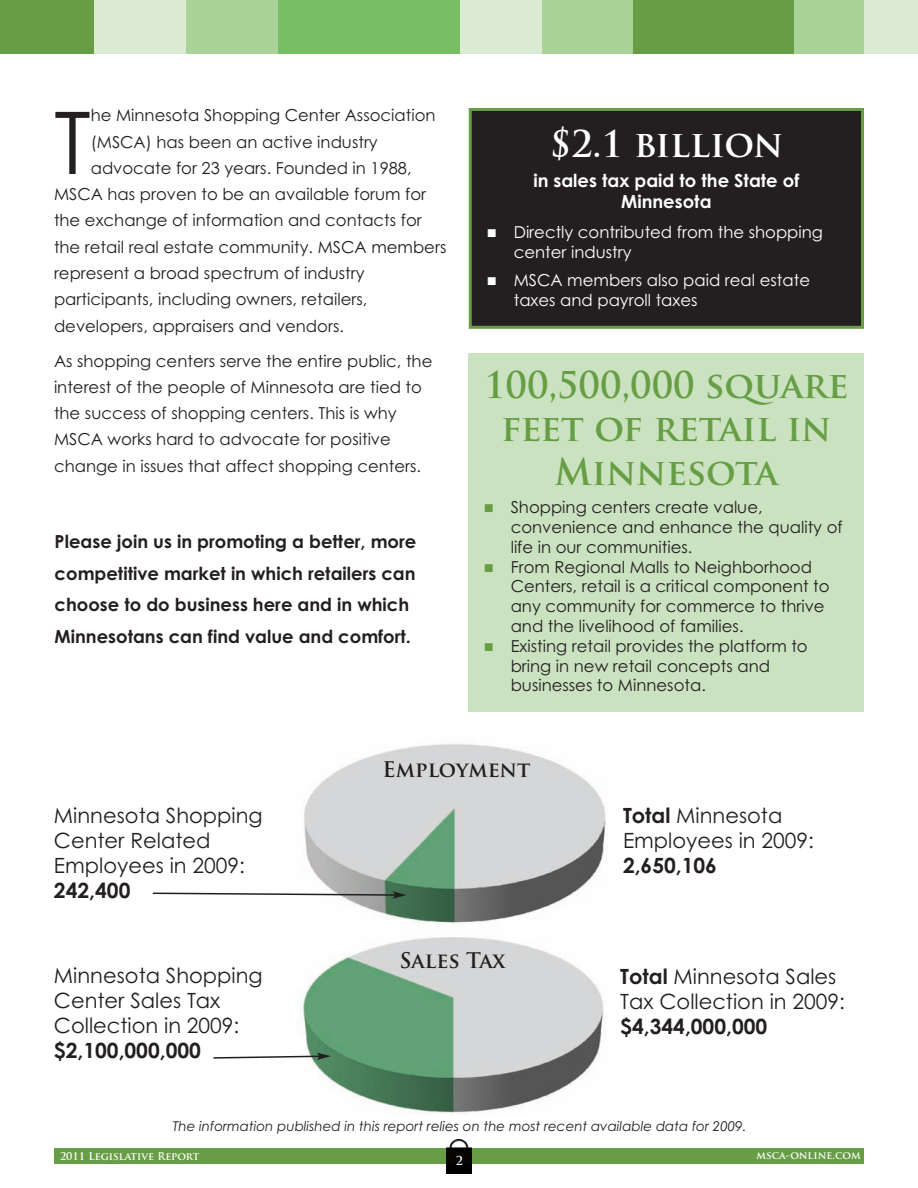
<style>
.page{position:relative;width:918px;height:1188px;background:#fff}
.page>*{position:absolute;margin:0;border:0;box-sizing:border-box;transform-origin:0 0}
.t1{font:86.55px "Century Gothic";color:#231f20}
.t2{font:700 36px/43.2px "Trajan Pro";letter-spacing:-.005em;color:#679e45;text-align:center}
.t3{font:700 36px "Trajan Pro";letter-spacing:-.005em;color:#fff}
.t4{font:21px/25.2px "Century Gothic";color:#231f20}
.t5{font:700 21px "Century Gothic";color:#231f20}
.t6{font:700 21px "Trajan Pro";color:#231f20}
.t7{font:700 18px/31.5px "Century Gothic";color:#231f20}
.t8{font:700 18px/21.6px "Century Gothic";color:#fff;text-align:center}
.t9{font:16.5px/19.8px "Century Gothic";color:#231f20}
.t10{font:16.5px/19.8px "Century Gothic";color:#fff}
.t11{font:italic 13.5px "Century Gothic";color:#231f20}
.t12{font:700 12px "Trajan Pro";color:#fff}
.t13{font:700 10.5px "Trajan Pro";color:#fff}
.s1{font-weight:700}
</style>
<div class="page">
<img style="left:304px;top:744px;width:303px;height:181px">
<div style="left:54px;top:1148px;width:810px;height:15px;background:#679e45"></div>
<img style="left:446px;top:1140px;width:26px;height:33px">
<div style="left:93px;top:0;width:94px;height:54px;background:#daead3"></div>
<div style="left:0;top:0;width:94px;height:54px;background:#679e45"></div>
<div style="left:186px;top:0;width:92px;height:54px;background:#aad39a"></div>
<div style="left:278px;top:0;width:183px;height:54px;background:#77be65"></div>
<div style="left:460px;top:0;width:83px;height:54px;background:#daead3"></div>
<div style="left:542px;top:0;width:92px;height:54px;background:#aad39a"></div>
<div style="left:634px;top:0;width:160px;height:54px;background:#679e45"></div>
<div style="left:794px;top:0;width:73px;height:54px;background:#aad39a"></div>
<div style="left:864px;top:0;width:54px;height:54px;background:#daead3"></div>
<div style="left:469px;top:353px;width:395px;height:359px;background:#cae2c0"></div>
<img style="left:301px;top:937px;width:304px;height:176px">
<div style="left:472px;top:111px;width:389px;height:215px;background:#231f20"></div>
<div style="left:469px;top:108px;width:395px;height:221px;border:3px solid #679e45"></div>
<svg style="left:152px;top:891px;width:255px;height:8px"></svg>
<svg style="left:213px;top:1053px;width:118px;height:7px"></svg>
<h1 class="t1" style="left:54px;top:94px;width:38px">T</h1>
<p class="t9" style="left:91px;top:106px;width:346px">he Minnesota Shopping Center Association</p>
<p class="t9" style="left:91px;top:132px;width:289px">(MSCA) has been an active industry</p>
<p class="t9" style="left:91px;top:158px;width:322px">advocate for 23 years. Founded in 1988,</p>
<p class="t9" style="left:54px;top:185px;width:374px">MSCA has proven to be an available forum for</p>
<p class="t9" style="left:54px;top:211px;width:369px">the exchange of information and contacts for</p>
<p class="t9" style="left:54px;top:237px;width:394px">the retail real estate community. MSCA members</p>
<p class="t9" style="left:54px;top:263px;width:312px">represent a broad spectrum of industry</p>
<p class="t9" style="left:54px;top:290px;width:315px">participants, including owners, retailers,</p>
<p class="t9" style="left:54px;top:316px;width:292px">developers, appraisers and vendors.</p>
<p class="t9" style="left:54px;top:348px;width:380px;line-height:26.2px">As shopping centers serve the entire public, the interest of the people of Minnesota are tied to the success of shopping centers. This is why MSCA works hard to advocate for positive change in issues that affect shopping centers.</p>
<p class="t7" style="left:55px;top:526px;width:363px">Please join us in promoting a better, more competitive market in which retailers can choose to do business here and in which Minnesotans can find value and comfort.</p>
<h2 class="t3" style="left:549px;top:130px;width:235px">$2.1 billion</h2>
<p class="t8" style="left:533px;top:170px;width:268px">in sales tax paid to the State of<br>Minnesota</p>
<p class="t10" style="left:514px;top:222px;width:311px">Directly contributed from the shopping center industry</p>
<p class="t10" style="left:514px;top:271px;width:298px">MSCA members also paid real estate taxes and payroll taxes</p>
<h2 class="t2" style="left:484px;top:368px;width:366px">100,500,000 square feet of retail in<br>Minnesota</h2>
<p class="t9" style="left:511px;top:498px;width:334px">Shopping centers create value, convenience and enhance the quality of life in our communities.<br>From Regional Malls to Neighborhood Centers, retail is a critical component to any community for commerce to thrive and the livelihood of families.<br>Existing retail provides the platform to bring in new retail concepts and businesses to Minnesota.</p>
<p class="t4" style="left:54px;top:803px;width:210px">Minnesota Shopping<br>Center Related<br>Employees in 2009:</p>
<p class="t5" style="left:54px;top:879px;width:78px">242,400</p>
<p class="t4" style="left:54px;top:963px;width:210px">Minnesota Shopping<br>Center Sales Tax<br>Collection in 2009:</p>
<p class="t5" style="left:54px;top:1039px;width:148px">$2,100,000,000</p>
<p class="t6" style="left:383px;top:761px;width:149px">Employment</p>
<p class="t6" style="left:399px;top:952px;width:108px">Sales Tax</p>
<p class="t4" style="left:623px;top:803px;width:192px"><span class="s1">Total</span> Minnesota<br>Employees in 2009:</p>
<p class="t5" style="left:623px;top:854px;width:96px">2,650,106</p>
<p class="t4" style="left:620px;top:964px;width:226px"><span class="s1">Total</span> Minnesota Sales<br>Tax Collection in 2009:</p>
<p class="t5" style="left:620px;top:1015px;width:148px">$4,344,000,000</p>
<p class="t11" style="left:173px;top:1118px;width:575px">The information published in this report relies on the most recent available data for 2009.</p>
<p class="t13" style="left:60px;top:1152px;width:141px">2011 Legislative Report</p>
<p class="t12" style="left:456px;top:1156px;width:9px">2</p>
<p class="t13" style="left:757px;top:1151px;width:106px">msca-online.com</p>
</div>
